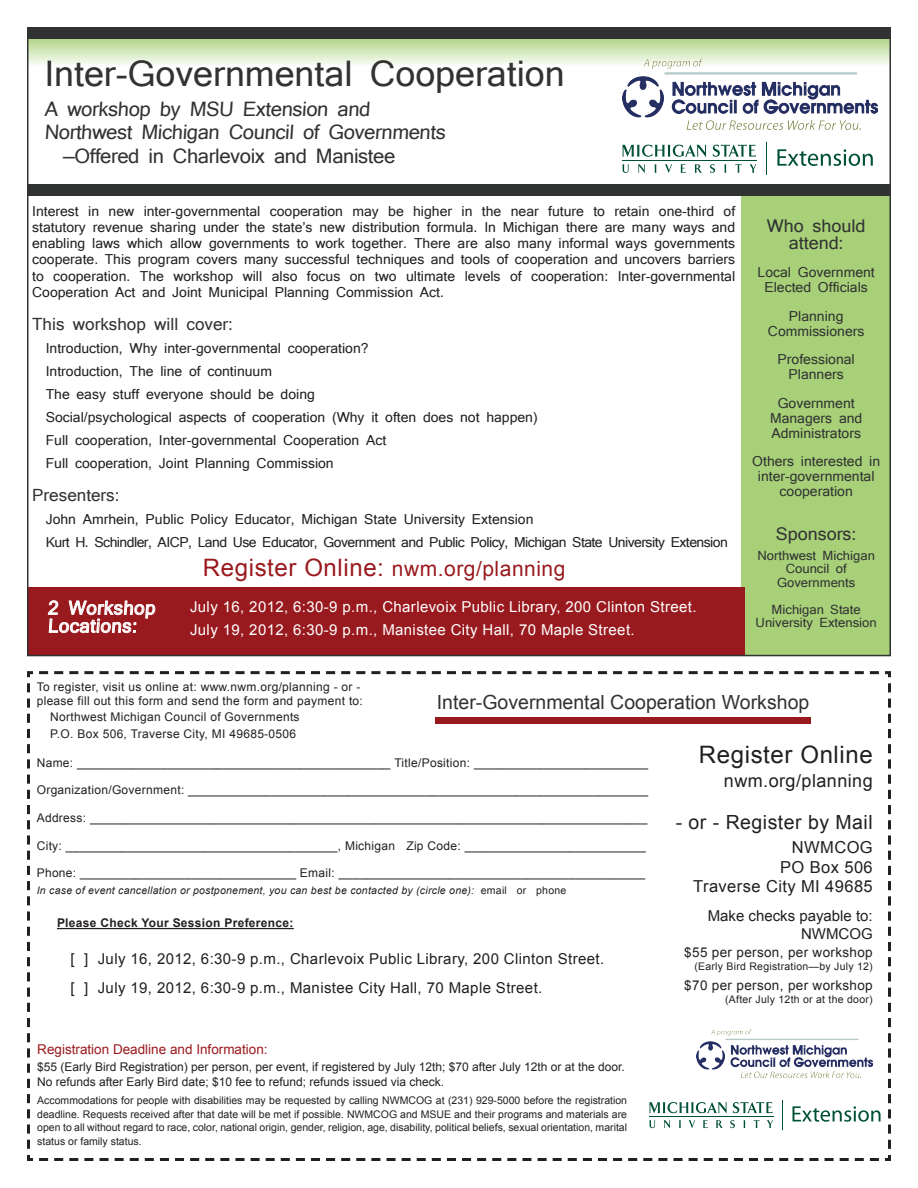
<style>
.page{position:relative;width:918px;height:1188px;background:#fff}
.page>*{position:absolute;margin:0;border:0;box-sizing:border-box;transform-origin:0 0}
.t1{font:34.5px "Mangal";color:#313232}
.t2{font:24px "Arial";letter-spacing:.025em;color:#231f20}
.t3{font:21px "Arial";letter-spacing:.025em;color:#991a1e}
.t4{font:19.5px "Mangal";letter-spacing:-.02em;color:#313232}
.t5{font:19.5px "Arial";color:#313232}
.t6{font:19.5px "Arial";letter-spacing:.025em;color:#231f20}
.t7{font:18px/18px "Mangal";color:#fff}
.t8{font:18px "Arial";letter-spacing:.025em;color:#231f20}
.t9{font:17.1px/16.5px "Mangal";color:#313232;text-align:center}
.t10{font:16.5px/19.5px "Arial";letter-spacing:.025em;color:#231f20;text-align:right}
.t11{font:16.5px "Mangal";color:#313232}
.t12{font:15px/28.5px "Arial";letter-spacing:.025em;color:#231f20}
.t13{font:15px/22.5px "Arial";letter-spacing:.025em;color:#fff}
.t14{font:15px/18px "Arial";color:#231f20;text-align:right}
.t15{font:13.5px/16.2px "Mangal";color:#231f20;text-align:justify}
.t16{font:13.5px/23px "Mangal";letter-spacing:-.04em;color:#231f20}
.t17{font:13.5px/15px "Mangal";color:#313232;text-align:center}
.t18{font:13.5px "Arial";letter-spacing:.025em;color:#231f20}
.t19{font:13.5px "Arial";color:#991a1e}
.t20{font:12.45px/13.5px "Mangal";color:#313232;text-align:center}
.t21{font:12px/13.5px "Arial";letter-spacing:.025em;color:#231f20}
.t22{font:12px/15px "Arial";color:#231f20}
.t23{font:700 12px "Arial";letter-spacing:.025em;color:#231f20}
.t24{font:10.5px/13.5px "Arial";letter-spacing:.01em;color:#231f20;text-align:justify}
.t25{font:italic 10.5px "Arial";letter-spacing:.025em;color:#231f20}
.s1{font-size:24px}
.s2{font-style:normal}
</style>
<div class="page">
<div style="left:741px;top:191px;width:150px;height:463px;background:#a7d078"></div>
<svg style="left:30px;top:38px;width:858px;height:27px;background:#ccdfb6"></svg>
<svg style="left:27px;top:671px;width:864px;height:490px"></svg>
<div style="left:27px;top:587px;width:717px;height:68px;background:#991a1e"></div>
<svg style="left:48px;top:600px;width:108px;height:33px"></svg>
<div style="left:435px;top:717px;width:376px;height:7px;background:#991a1e"></div>
<img style="left:696px;top:1028px;width:176px;height:54px">
<svg style="left:622px;top:164px;width:7px;height:9px"></svg>
<svg style="left:638px;top:164px;width:7px;height:9px"></svg>
<svg style="left:654px;top:164px;width:3px;height:9px"></svg>
<svg style="left:665px;top:164px;width:7px;height:9px"></svg>
<svg style="left:681px;top:164px;width:5px;height:9px"></svg>
<svg style="left:695px;top:164px;width:7px;height:9px"></svg>
<svg style="left:710px;top:164px;width:5px;height:9px"></svg>
<svg style="left:724px;top:164px;width:2px;height:9px"></svg>
<svg style="left:735px;top:164px;width:7px;height:9px"></svg>
<svg style="left:749px;top:164px;width:8px;height:9px"></svg>
<svg style="left:622px;top:144px;width:84px;height:13px"></svg>
<svg style="left:713px;top:144px;width:43px;height:13px"></svg>
<hr style="left:622px;top:160px;width:134px;height:1px;background:#004f38">
<svg style="left:777px;top:149px;width:96px;height:17px"></svg>
<hr style="left:767px;top:143px;width:1px;height:32px;background:#004f38">
<img style="left:623px;top:58px;width:255px;height:72px">
<div style="left:27px;top:27px;width:864px;height:11px;background:#313232"></div>
<div style="left:27px;top:184px;width:864px;height:12px;background:#313232"></div>
<svg style="left:649px;top:1120px;width:6px;height:8px"></svg>
<svg style="left:663px;top:1120px;width:7px;height:8px"></svg>
<svg style="left:679px;top:1120px;width:2px;height:8px"></svg>
<svg style="left:688px;top:1120px;width:7px;height:8px"></svg>
<svg style="left:703px;top:1120px;width:5px;height:8px"></svg>
<svg style="left:716px;top:1120px;width:7px;height:8px"></svg>
<svg style="left:730px;top:1120px;width:5px;height:8px"></svg>
<svg style="left:743px;top:1120px;width:2px;height:8px"></svg>
<svg style="left:754px;top:1120px;width:6px;height:8px"></svg>
<svg style="left:767px;top:1120px;width:6px;height:8px"></svg>
<svg style="left:649px;top:1102px;width:78px;height:12px"></svg>
<svg style="left:733px;top:1102px;width:40px;height:11px"></svg>
<hr style="left:649px;top:1116px;width:124px;height:1px;background:#004f38">
<svg style="left:793px;top:1106px;width:88px;height:16px"></svg>
<hr style="left:782px;top:1100px;width:1px;height:30px;background:#004f38">
<h1 class="t1" style="left:44px;top:54px;width:522px">Inter-Governmental Cooperation</h1>
<h3 class="t4" style="left:44px;top:98px;width:330px">A workshop by MSU Extension and</h3>
<h3 class="t4" style="left:44px;top:121px;width:405px">Northwest Michigan Council of Governments</h3>
<h3 class="t4" style="left:63px;top:145px;width:334px">—Offered in Charlevoix and Manistee</h3>
<p class="t15" style="left:32px;top:203px;width:705px">Interest in new inter-governmental cooperation may be higher in the near future to retain one-third of statutory revenue sharing under the state’s new distribution formula. In Michigan there are many ways and enabling laws which allow governments to work together. There are also many informal ways governments cooperate. This program covers many successful techniques and tools of cooperation and uncovers barriers to cooperation. The workshop will also focus on two ultimate levels of cooperation: Inter-governmental Cooperation Act and Joint Municipal Planning Commission Act.</p>
<p class="t11" style="left:32px;top:315px;width:202px">This workshop will cover:</p>
<p class="t15" style="left:46px;top:337px;width:493px;line-height:23px;text-align:left">Introduction, Why inter-governmental cooperation?<br>Introduction, The line of continuum<br>The easy stuff everyone should be doing<br>Social/psychological aspects of cooperation (Why it often does not happen)<br>Full cooperation, Inter-governmental Cooperation Act<br>Full cooperation, Joint Planning Commission</p>
<p class="t11" style="left:32px;top:486px;width:89px">Presenters:</p>
<p class="t16" style="left:46px;top:508px;width:684px">John Amrhein, Public Policy Educator, Michigan State University Extension<br>Kurt H. Schindler, AICP, Land Use Educator, Government and Public Policy, Michigan State University Extension</p>
<h3 class="t7" style="left:48px;top:599px;width:111px">2 Workshop<br>Locations:</h3>
<h3 class="t3" style="left:203px;top:555px;width:364px"><span class="s1">Register Online:</span> nwm.org/planning</h3>
<p class="t13" style="left:190px;top:596px;width:508px">July 16, 2012, 6:30-9 p.m., Charlevoix Public Library, 200 Clinton Street.<br>July 19, 2012, 6:30-9 p.m., Manistee City Hall, 70 Maple Street.</p>
<p class="t9" style="left:767px;top:218px;width:100px">Who should attend:</p>
<p class="t17" style="left:758px;top:265px;width:119px">Local Government<br>Elected Officials</p>
<p class="t17" style="left:768px;top:308px;width:98px">Planning<br>Commissioners</p>
<p class="t17" style="left:778px;top:352px;width:79px">Professional<br>Planners</p>
<p class="t17" style="left:770px;top:395px;width:94px">Government<br>Managers and<br>Administrators</p>
<p class="t17" style="left:752px;top:454px;width:129px">Others interested in inter-governmental cooperation</p>
<p class="t9" style="left:776px;top:525px;width:82px">Sponsors:</p>
<p class="t20" style="left:757px;top:549px;width:119px">Northwest Michigan<br>Council of<br>Governments</p>
<p class="t20" style="left:756px;top:603px;width:123px">Michigan State<br>University Extension</p>
<p class="t21" style="left:37px;top:680px;width:328px">To register, visit us online at: www.nwm.org/planning - or - please fill out this form and send the form and payment to:</p>
<p class="t21" style="left:50px;top:709px;width:251px;line-height:16.5px">Northwest Michigan Council of Governments<br>P.O. Box 506, Traverse City, MI 49685-0506</p>
<p class="t21" style="left:37px;top:756px;width:613px">Name: _____________________________________________ Title/Position: _________________________</p>
<p class="t21" style="left:37px;top:784px;width:613px">Organization/Government: __________________________________________________________________</p>
<p class="t21" style="left:37px;top:811px;width:612px">Address: ________________________________________________________________________________</p>
<p class="t21" style="left:37px;top:839px;width:610px">City: _______________________________________, Michigan Zip Code: __________________________</p>
<p class="t21" style="left:37px;top:866px;width:610px">Phone: _______________________________ Email: ____________________________________________</p>
<p class="t25" style="left:37px;top:883px;width:531px">In case of event cancellation or postponement, you can best be contacted by (circle one): <span class="s2">email or phone</span></p>
<p class="t23" style="left:57px;top:915px;width:238px">Please Check Your Session Preference:</p>
<p class="t12" style="left:70px;top:945px;width:535px">[ ] July 16, 2012, 6:30-9 p.m., Charlevoix Public Library, 200 Clinton Street. [ ] July 19, 2012, 6:30-9 p.m., Manistee City Hall, 70 Maple Street.</p>
<h3 class="t5" style="left:437px;top:689px;width:374px">Inter-Governmental Cooperation Workshop</h3>
<h2 class="t2" style="left:699px;top:739px;width:175px">Register Online</h2>
<h3 class="t8" style="left:724px;top:769px;width:150px">nwm.org/planning</h3>
<h3 class="t6" style="left:676px;top:810px;width:199px">- or - Register by Mail</h3>
<p class="t10" style="left:693px;top:838px;width:181px">NWMCOG<br>PO Box 506<br>Traverse City MI 49685</p>
<p class="t14" style="left:708px;top:907px;width:167px">Make checks payable to:<br>NWMCOG</p>
<p class="t18" style="left:684px;top:943px;width:190px">$55 per person, per workshop</p>
<p class="t24" style="left:694px;top:960px;width:180px">(Early Bird Registration—by July 12)</p>
<p class="t18" style="left:684px;top:976px;width:190px">$70 per person, per workshop</p>
<p class="t24" style="left:725px;top:993px;width:149px">(After July 12th or at the door)</p>
<p class="t19" style="left:37px;top:1041px;width:232px">Registration Deadline and Information:</p>
<p class="t22" style="left:37px;top:1060px;width:589px">$55 (Early Bird Registration) per person, per event, if registered by July 12th; $70 after July 12th or at the door.<br>No refunds after Early Bird date; $10 fee to refund; refunds issued via check.</p>
<p class="t24" style="left:37px;top:1094px;width:591px">Accommodations for people with disabilities may be requested by calling NWMCOG at (231) 929-5000 before the registration deadline. Requests received after that date will be met if possible. NWMCOG and MSUE and their programs and materials are open to all without regard to race, color, national origin, gender, religion, age, disability, political beliefs, sexual orientation, marital status or family status.</p>
</div>
